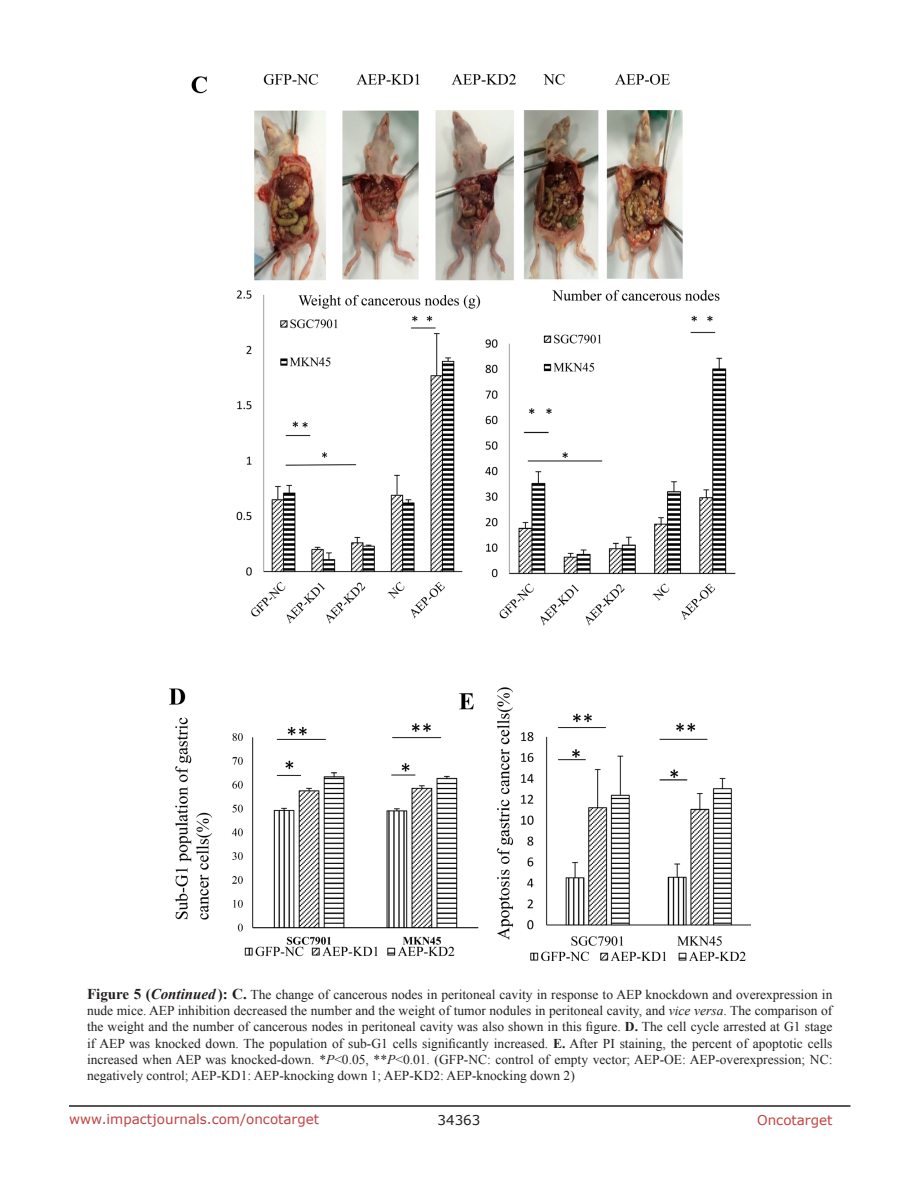
<style>
.page{position:relative;width:918px;height:1188px;background:#fff}
.page>*{position:absolute;margin:0;border:0;box-sizing:border-box;transform-origin:0 0}
.figuretext{font:13.5px/16.2px "Times New Roman";color:#231f20;text-align:justify}
.t1{font:13.5px "Verdana";color:#c24141}
.t2{font:13.5px "Verdana";color:#231f20}
.s1{font-weight:700;font-size:15px}
.s2{font-weight:700;font-style:italic;font-size:15px}
.s3{font-style:italic}
.s4{font-weight:700}
</style>
<div class="page">
<hr style="left:69px;top:1105px;width:781px;height:2px;background:#231f20">
<img style="left:169px;top:75px;width:581px;height:886px">
<p class="figuretext" style="left:87px;top:986px;width:747px"><span class="s1">Figure 5 (</span><span class="s2">Continued</span><span class="s1">): C.</span> The change of cancerous nodes in peritoneal cavity in response to AEP knockdown and overexpression in nude mice. AEP inhibition decreased the number and the weight of tumor nodules in peritoneal cavity, and <span class="s3">vice versa</span>. The comparison of the weight and the number of cancerous nodes in peritoneal cavity was also shown in this figure. <span class="s4">D.</span> The cell cycle arrested at G1 stage if AEP was knocked down. The population of sub-G1 cells significantly increased. <span class="s4">E.</span> After PI staining, the percent of apoptotic cells increased when AEP was knocked-down. *<span class="s3">P</span>&lt;0.05, **<span class="s3">P</span>&lt;0.01. (GFP-NC: control of empty vector; AEP-OE: AEP-overexpression; NC: negatively control; AEP-KD1: AEP-knocking down 1; AEP-KD2: AEP-knocking down 2)</p>
<p class="t1" style="left:69px;top:1110px;width:252px">www.impactjournals.com/oncotarget</p>
<p class="t2" style="left:438px;top:1111px;width:44px">34363</p>
<p class="t1" style="left:757px;top:1111px;width:77px">Oncotarget</p>
</div>
